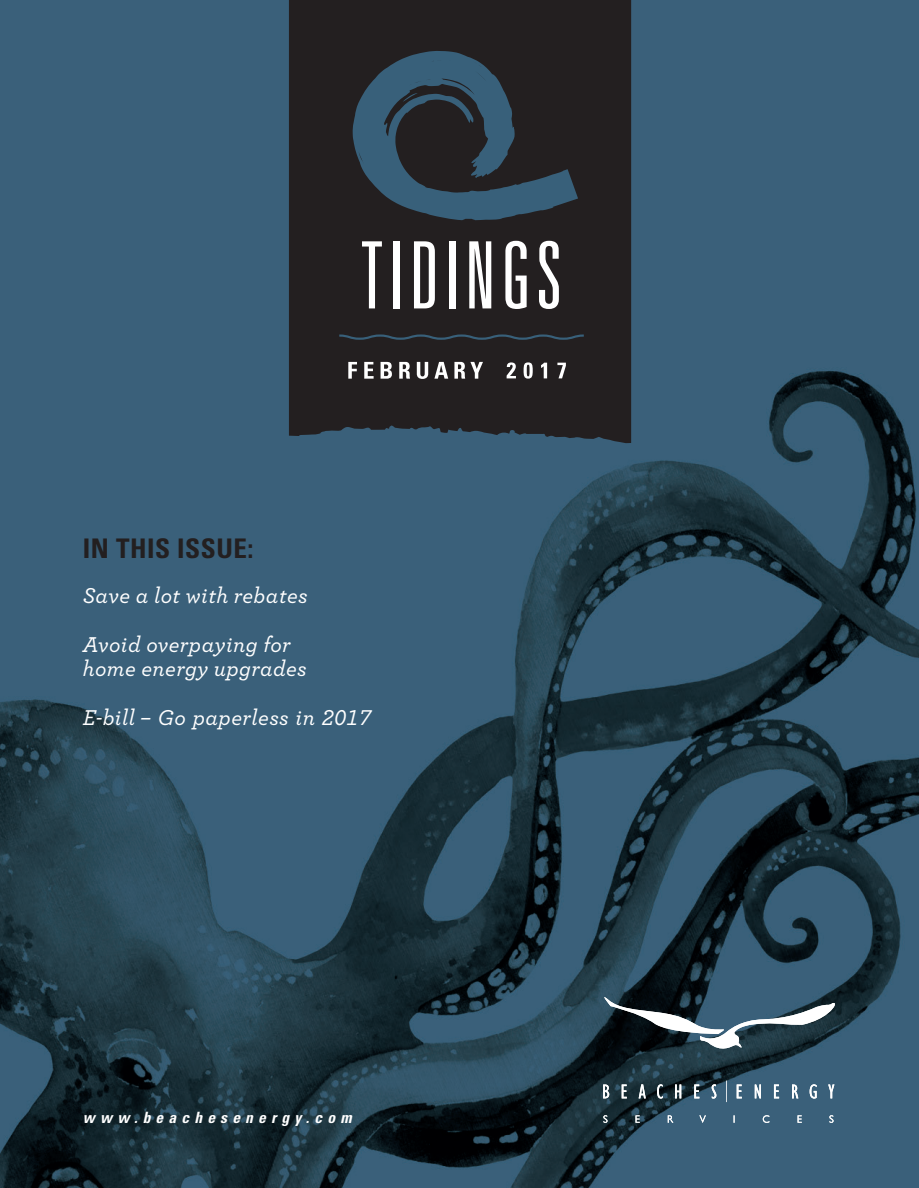
<style>
.page{position:relative;width:919px;height:1188px;background:#fff}
.page>*{position:absolute;margin:0;border:0;box-sizing:border-box;transform-origin:0 0}
.t1{font:700 condensed 27px "Univers LT Std";letter-spacing:.02em;color:#231f20}
.t2{font:italic 500 22.5px/48.8px "Archer";letter-spacing:.02em;color:#fff}
.t3{font:italic 700 condensed 15.6px "Univers LT Std";letter-spacing:.33em;color:#fff}
</style>
<div class="page">
<img style="left:1px;top:1px;width:917px;height:1186px">
<svg style="left:603px;top:996px;width:231px;height:126px;background:#3a5260"></svg>
<div style="left:289px;top:1px;width:342px;height:442px;background:#231f20"></div>
<svg style="left:352px;top:51px;width:226px;height:169px;background:#2b3945"></svg>
<svg style="left:362px;top:241px;width:20px;height:67px"></svg>
<div style="left:393px;top:241px;width:6px;height:67px;background:#fff"></div>
<svg style="left:414px;top:241px;width:21px;height:67px"></svg>
<div style="left:449px;top:241px;width:6px;height:67px;background:#fff"></div>
<svg style="left:469px;top:241px;width:22px;height:67px"></svg>
<svg style="left:505px;top:241px;width:21px;height:68px"></svg>
<svg style="left:539px;top:241px;width:20px;height:68px"></svg>
<svg style="left:506px;top:362px;width:10px;height:16px"></svg>
<svg style="left:523px;top:362px;width:9px;height:16px"></svg>
<svg style="left:541px;top:362px;width:6px;height:16px"></svg>
<svg style="left:557px;top:362px;width:9px;height:16px"></svg>
<svg style="left:339px;top:334px;width:244px;height:6px"></svg>
<svg style="left:348px;top:362px;width:9px;height:16px"></svg>
<svg style="left:364px;top:362px;width:9px;height:16px"></svg>
<svg style="left:380px;top:362px;width:12px;height:16px"></svg>
<svg style="left:399px;top:362px;width:11px;height:16px"></svg>
<svg style="left:417px;top:362px;width:11px;height:17px"></svg>
<svg style="left:434px;top:362px;width:14px;height:16px"></svg>
<svg style="left:454px;top:362px;width:29px;height:16px"></svg>
<p class="t1" style="left:83px;top:532px;width:172px">IN THIS ISSUE:</p>
<p class="t2" style="left:83px;top:569px;width:226px">Save a lot with rebates<br>Avoid overpaying for</p>
<p class="t2" style="left:83px;top:643px;width:289px">home energy upgrades<br>E-bill – Go paperless in 2017</p>
<p class="t3" style="left:83px;top:1107px;width:270px">www.beachesenergy.com</p>
</div>
